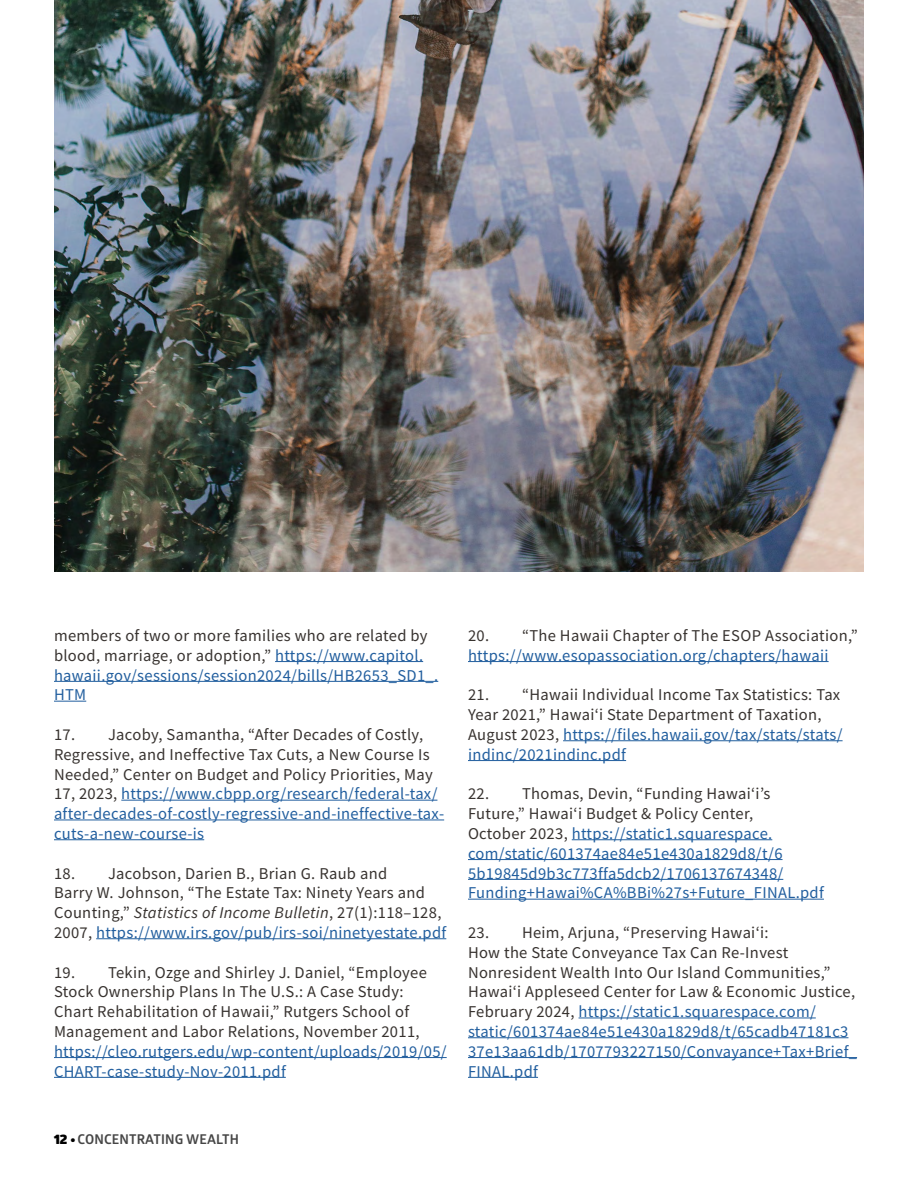
<style>
.page{position:relative;width:918px;height:1188px;background:#fff}
.page>*{position:absolute;margin:0;border:0;box-sizing:border-box;transform-origin:0 0}
.t1{font:16.5px/19.8px "Source Sans Pro";letter-spacing:.02em;color:#37322f}
.t2{font:16.5px/19.8px "Source Sans Pro";letter-spacing:.02em;color:#215e9e}
.t3{font:700 13.5px "Glober";letter-spacing:.01em;color:#464646}
.s1{color:#37322f}
.s2{color:#215e9e}
.s3{font-style:italic}
.s4{font-weight:900;color:#000}
</style>
<div class="page">
<hr style="left:275px;top:661px;width:148px;height:1px;background:#215e9e">
<hr style="left:54px;top:681px;width:384px;height:1px;background:#215e9e">
<hr style="left:54px;top:701px;width:32px;height:1px;background:#215e9e">
<hr style="left:121px;top:800px;width:316px;height:1px;background:#215e9e">
<hr style="left:54px;top:820px;width:390px;height:1px;background:#215e9e">
<hr style="left:54px;top:839px;width:150px;height:1px;background:#215e9e">
<hr style="left:96px;top:938px;width:350px;height:1px;background:#215e9e">
<hr style="left:54px;top:1057px;width:393px;height:1px;background:#215e9e">
<hr style="left:54px;top:1077px;width:232px;height:1px;background:#215e9e">
<hr style="left:468px;top:661px;width:361px;height:1px;background:#215e9e">
<hr style="left:563px;top:740px;width:280px;height:1px;background:#215e9e">
<hr style="left:468px;top:760px;width:158px;height:1px;background:#215e9e">
<hr style="left:572px;top:839px;width:200px;height:1px;background:#215e9e">
<hr style="left:468px;top:859px;width:315px;height:1px;background:#215e9e">
<hr style="left:468px;top:879px;width:315px;height:1px;background:#215e9e">
<hr style="left:468px;top:899px;width:356px;height:1px;background:#215e9e">
<hr style="left:579px;top:1018px;width:237px;height:1px;background:#215e9e">
<hr style="left:468px;top:1037px;width:380px;height:1px;background:#215e9e">
<hr style="left:468px;top:1057px;width:389px;height:1px;background:#215e9e">
<hr style="left:468px;top:1077px;width:70px;height:1px;background:#215e9e">
<img style="left:54px;top:0;width:810px;height:571px">
<p class="t2" style="left:54px;top:625px;width:386px"><span class="s1">members of two or more families who are related by blood, marriage, or adoption,”</span> https://www.capitol. hawaii.gov/sessions/session2024/bills/HB2653_SD1_.<br>HTM</p>
<p class="t1" style="left:54px;top:724px;width:392px">17. Jacoby, Samantha, “After Decades of Costly, Regressive, and Ineffective Tax Cuts, a New Course Is Needed,” Center on Budget and Policy Priorities, May 17, 2023, <span class="s2">https://www.cbpp.org/research/federal-tax/ after-decades-of-costly-regressive-and-ineffective-tax&shy;cuts-a-new-course-is</span></p>
<p class="t1" style="left:54px;top:863px;width:394px">18. Jacobson, Darien B., Brian G. Raub and<br>Barry W. Johnson, “The Estate Tax: Ninety Years and Counting,” <span class="s3">Statistics of Income Bulletin</span>, 27(1):118–128, 2007, <span class="s2">https://www.irs.gov/pub/irs-soi/ninetyestate.pdf</span></p>
<p class="t1" style="left:54px;top:962px;width:374px">19. Tekin, Ozge and Shirley J. Daniel, “Employee Stock Ownership Plans In The U.S.: A Case Study:<br>Chart Rehabilitation of Hawaii,” Rutgers School of Management and Labor Relations, November 2011,</p>
<p class="t2" style="left:54px;top:1041px;width:394px">https://cleo.rutgers.edu/wp-content/uploads/2019/05/<br>CHART-case-study-Nov-2011.pdf</p>
<p class="t1" style="left:468px;top:625px;width:391px">20. “The Hawaii Chapter of The ESOP Association,”</p>
<p class="t2" style="left:468px;top:645px;width:362px">https://www.esopassociation.org/chapters/hawaii</p>
<p class="t1" style="left:468px;top:685px;width:376px">21. “Hawaii Individual Income Tax Statistics: Tax Year 2021,” Hawaiʻi State Department of Taxation, August 2023, <span class="s2">https://files.hawaii.gov/tax/stats/stats/ indinc/2021indinc.pdf</span></p>
<p class="t2" style="left:468px;top:784px;width:357px"><span class="s1">22. Thomas, Devin, “Funding Hawaiʻi’s Future,” Hawaiʻi Budget &amp; Policy Center,<br>October 2023,</span> https://static1.squarespace. com/static/601374ae84e51e430a1829d8/t/6<br>5b19845d9b3c773ffa5dcb2/1706137674348/ Funding+Hawai%CA%BBi%27s+Future_FINAL.pdf</p>
<p class="t1" style="left:468px;top:922px;width:391px">23. Heim, Arjuna, “Preserving Hawaiʻi:<br>How the State Conveyance Tax Can Re-Invest Nonresident Wealth Into Our Island Communities,” Hawaiʻi Appleseed Center for Law &amp; Economic Justice, February 2024, <span class="s2">https://static1.squarespace.com/ static/601374ae84e51e430a1829d8/t/65cadb47181c3<br>37e13aa61db/1707793227150/Convayance+Tax+Brief_ FINAL.pdf</span></p>
<p class="t3" style="left:54px;top:1130px;width:186px"><span class="s4">12 •</span> CONCENTRATING WEALTH</p>
</div>
